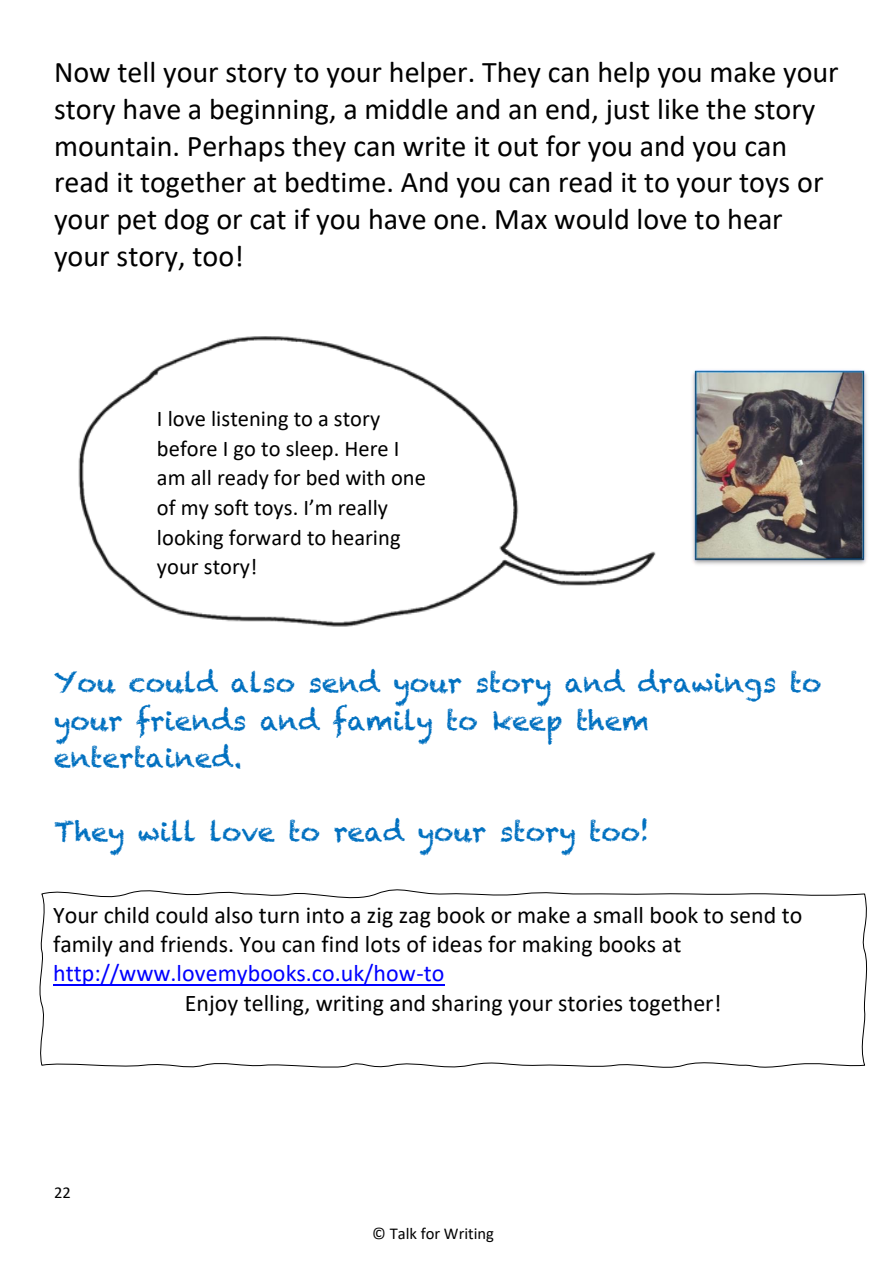
<style>
.page{position:relative;width:893px;height:1263px;background:#fff}
.page>*{position:absolute;margin:0;border:0;box-sizing:border-box;transform-origin:0 0}
.t1{font:30px/36.6px "Calibri";color:#000}
.t2{font:27px/37.2px "Chalkduster";color:#0070c0}
.t3{font:24px/29.2px "Calibri";color:#000}
.t4{font:22.5px/29.7px "Calibri";color:#000}
.t5{font:16.5px "Calibri";color:#000}
.s1{color:#00f}
</style>
<div class="page">
<img style="left:78px;top:336px;width:578px;height:291px">
<svg style="left:39px;top:889px;width:829px;height:179px"></svg>
<hr style="left:53px;top:984px;width:391px;height:1px;background:#00f">
<img style="left:692px;top:370px;width:175px;height:195px">
<div style="left:146px;top:399px;width:295px;height:193px;background:#fff"></div>
<p class="t1" style="left:54px;top:57px;width:786px">Now tell your story to your helper. They can help you make your story have a beginning, a middle and an end, just like the story mountain. Perhaps they can write it out for you and you can read it together at bedtime. And you can read it to your toys or your pet dog or cat if you have one. Max would love to hear your story, too!</p>
<p class="t4" style="left:157px;top:405px;width:271px">I love listening to a story before I go to sleep. Here I am all ready for bed with one of my soft toys. I’m really looking forward to hearing your story!</p>
<p class="t2" style="left:54px;top:664px;width:769px">You could also send your story and drawings to your friends and family to keep them entertained.</p>
<p class="t2" style="left:54px;top:813px;width:597px">They will love to read your story too!</p>
<p class="t3" style="left:53px;top:902px;width:751px">Your child could also turn into a zig zag book or make a small book to send to family and friends. You can find lots of ideas for making books at <span class="s1">http://www.lovemybooks.co.uk/how-to</span></p>
<p class="t3" style="left:185px;top:990px;width:538px">Enjoy telling, writing and sharing your stories together!</p>
<p class="t5" style="left:54px;top:1186px;width:18px">22</p>
<p class="t5" style="left:372px;top:1226px;width:123px">© Talk for Writing</p>
</div>
